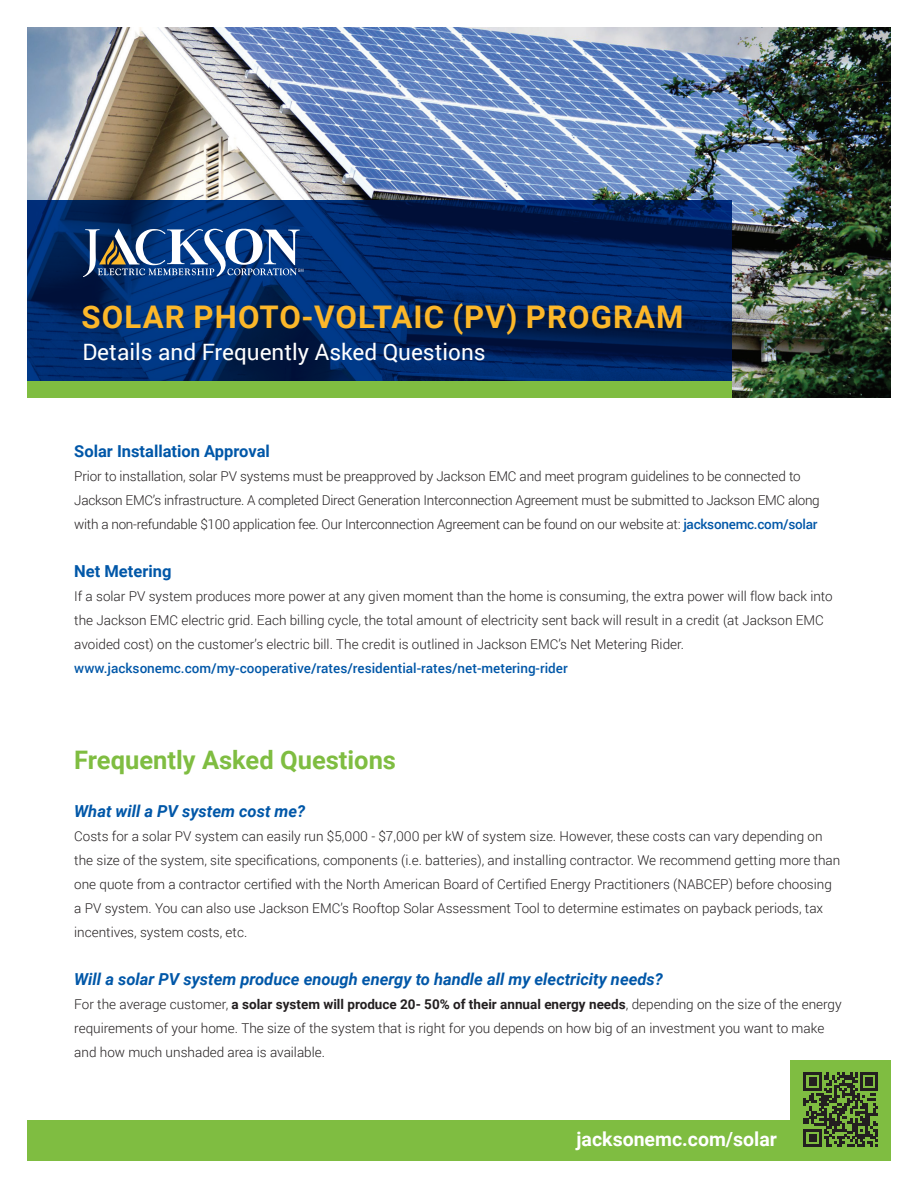
<style>
.page{position:relative;width:918px;height:1188px;background:#fff}
.page>*{position:absolute;margin:0;border:0;box-sizing:border-box;transform-origin:0 0}
.t1{font:700 31.2px "Roboto";letter-spacing:.035em;color:#fcb729}
.t2{font:700 25.5px "Roboto";color:#7fbd41}
.t3{font:22.5px "Roboto";color:#fff}
.t4{font:700 19.5px "Roboto";color:#fff}
.t5{font:italic 700 16.5px "Roboto";color:#0157a8}
.t6{font:700 16.5px "Roboto";color:#0157a8}
.t7{font:300 13.5px/24px "Roboto";color:#231f20}
.t8{font:300 13.5px/24px "Roboto";letter-spacing:-.02em;color:#231f20}
.t9{font:500 13.5px "Roboto";color:#0157a8}
.s1{font-weight:500;color:#0157a8}
.s2{font-weight:700}
</style>
<div class="page">
<img style="left:27px;top:27px;width:864px;height:371px">
<svg style="left:27px;top:200px;width:704px;height:181px;background:#002664"></svg>
<div style="left:27px;top:1120px;width:764px;height:41px;background:#7fbd41"></div>
<div style="left:27px;top:381px;width:704px;height:17px;background:#7fbd41"></div>
<svg style="left:83px;top:226px;width:220px;height:51px"></svg>
<div style="left:791px;top:1061px;width:100px;height:100px;background:#7fbd41"></div>
<svg style="left:804px;top:1073px;width:74px;height:74px"></svg>
<h1 class="t1" style="left:81px;top:295px;width:604px">SOLAR PHOTO-VOLTAIC (PV) PROGRAM</h1>
<h3 class="t3" style="left:82px;top:337px;width:405px">Details and Frequently Asked Questions</h3>
<p class="t6" style="left:74px;top:440px;width:197px">Solar Installation Approval</p>
<p class="t8" style="left:74px;top:464px;width:747px">Prior to installation, solar PV systems must be preapproved by Jackson EMC and meet program guidelines to be connected to<br>Jackson EMC’s infrastructure. A completed Direct Generation Interconnection Agreement must be submitted to Jackson EMC along with a non-refundable $100 application fee. Our Interconnection Agreement can be found on our website at: <span class="s1">jacksonemc.com/solar</span></p>
<p class="t6" style="left:74px;top:560px;width:99px">Net Metering</p>
<p class="t7" style="left:74px;top:584px;width:760px">If a solar PV system produces more power at any given moment than the home is consuming, the extra power will flow back into the Jackson EMC electric grid. Each billing cycle, the total amount of electricity sent back will result in a credit (at Jackson EMC avoided cost) on the customer’s electric bill. The credit is outlined in Jackson EMC’s Net Metering Rider.</p>
<p class="t9" style="left:74px;top:659px;width:495px">www.jacksonemc.com/my-cooperative/rates/residential-rates/net-metering-rider</p>
<h2 class="t2" style="left:74px;top:743px;width:323px">Frequently Asked Questions</h2>
<p class="t5" style="left:74px;top:800px;width:233px">What will a PV system cost me?</p>
<p class="t7" style="left:74px;top:824px;width:768px">Costs for a solar PV system can easily run $5,000 - $7,000 per kW of system size. However, these costs can vary depending on the size of the system, site specifications, components (i.e. batteries), and installing contractor. We recommend getting more than one quote from a contractor certified with the North American Board of Certified Energy Practitioners (NABCEP) before choosing a PV system. You can also use Jackson EMC’s Rooftop Solar Assessment Tool to determine estimates on payback periods, tax incentives, system costs, etc.</p>
<p class="t5" style="left:74px;top:968px;width:590px">Will a solar PV system produce enough energy to handle all my electricity needs?</p>
<p class="t7" style="left:74px;top:992px;width:769px">For the average customer, <span class="s2">a solar system will produce 20- 50% of their annual energy needs</span>, depending on the size of the energy requirements of your home. The size of the system that is right for you depends on how big of an investment you want to make and how much unshaded area is available.</p>
<h3 class="t4" style="left:577px;top:1125px;width:202px">jacksonemc.com/solar</h3>
</div>
